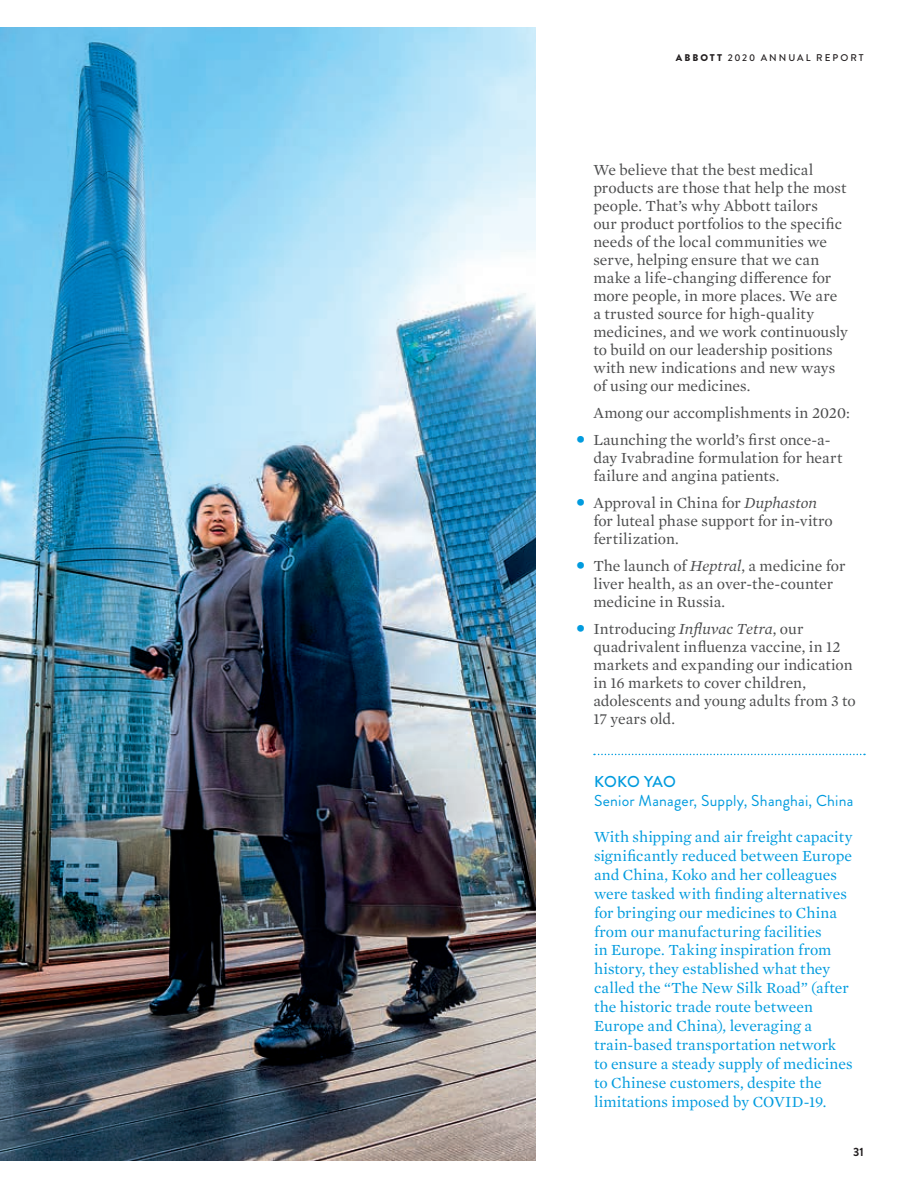
<style>
.page{position:relative;width:918px;height:1188px;background:#fff}
.page>*{position:absolute;margin:0;border:0;box-sizing:border-box;transform-origin:0 0}
.t1{font:15.75px/18px "Mercury Text G1";color:#4b4c4d}
.A_Employee_Story{font:15.75px/18.9px "Mercury Text G1";color:#009bde}
.A_Employee_Descripti{font:15.75px "Brandon Grotesque";letter-spacing:.015em;color:#009bde}
.A_Employee_Name{font:500 15.75px "Brandon Grotesque";letter-spacing:-.01em;color:#009bde}
.t2{font:700 12px "Brandon Grotesque";color:#231f20}
.t3{font:500 9.75px "Brandon Grotesque";letter-spacing:.205em;color:#231f20}
.s1{font-weight:900}
.s2{font-family:"Mercury Display";font-weight:700;font-size:21px;color:#009bde}
.s3{font-style:italic}
</style>
<div class="page">
<img style="left:0;top:27px;width:535px;height:1134px">
<svg style="left:594px;top:754px;width:271px;height:1px"></svg>
<p class="t3" style="left:676px;top:51px;width:189px"><span class="s1">ABBOTT</span> 2020 ANNUAL REPORT</p>
<p class="t1" style="left:593px;top:160px;width:256px">We believe that the best medical products are those that help the most people. That’s why Abbott tailors<br>our product portfolios to the specific needs of the local communities we serve, helping ensure that we can make a life-changing difference for more people, in more places. We are a trusted source for high-quality medicines, and we work continuously to build on our leadership positions with new indications and new ways of using our medicines.</p>
<p class="t1" style="left:593px;top:403px;width:258px">Among our accomplishments in 2020:</p>
<p class="t1" style="left:593px;top:430px;width:250px;text-indent:-18px"><span class="s2">•</span> Launching the world’s first once-a&shy;day Ivabradine formulation for heart failure and angina patients.</p>
<p class="t1" style="left:593px;top:493px;width:241px;text-indent:-18px"><span class="s2">•</span> Approval in China for <span class="s3">Duphaston </span>for luteal phase support for in-vitro fertilization.</p>
<p class="t1" style="left:593px;top:556px;width:254px;text-indent:-18px"><span class="s2">•</span> The launch of <span class="s3">Heptral</span>, a medicine for liver health, as an over-the-counter medicine in Russia.</p>
<p class="t1" style="left:593px;top:619px;width:264px;text-indent:-18px"><span class="s2">•</span> Introducing <span class="s3">Influvac Tetra</span>, our quadrivalent influenza vaccine, in 12 markets and expanding our indication in 16 markets to cover children, adolescents and young adults from 3 to<br>17 years old.</p>
<p class="A_Employee_Name" style="left:594px;top:771px;width:83px">KOKO YAO</p>
<p class="A_Employee_Descripti" style="left:594px;top:790px;width:261px">Senior Manager, Supply, Shanghai, China</p>
<p class="A_Employee_Story" style="left:594px;top:827px;width:260px">With shipping and air freight capacity significantly reduced between Europe and China, Koko and her colleagues were tasked with finding alternatives for bringing our medicines to China from our manufacturing facilities<br>in Europe. Taking inspiration from history, they established what they called the “The New Silk Road” (after the historic trade route between Europe and China), leveraging a train-based transportation network to ensure a steady supply of medicines to Chinese customers, despite the limitations imposed by COVID-19.</p>
<p class="t2" style="left:853px;top:1143px;width:12px">31</p>
</div>
